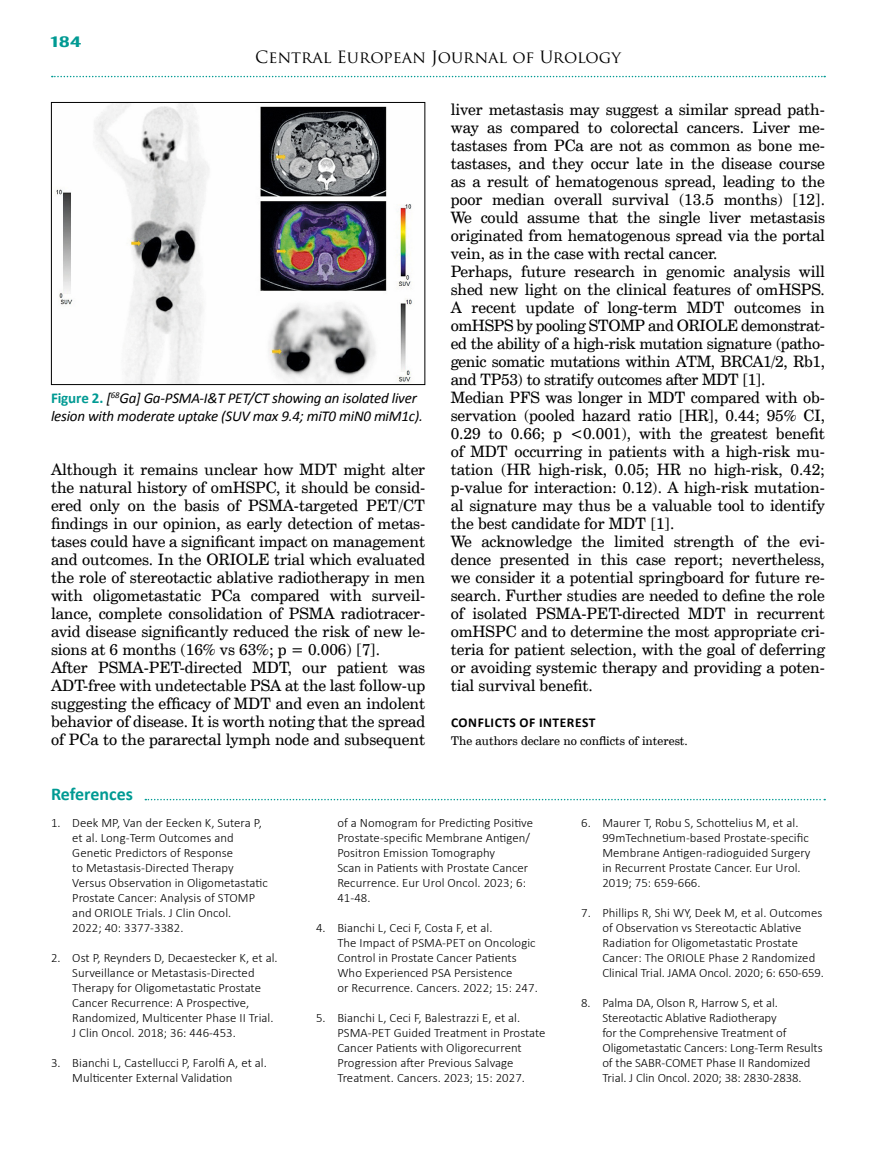
<style>
.page{position:relative;width:893px;height:1174px;background:#fff}
.page>*{position:absolute;margin:0;border:0;box-sizing:border-box;transform-origin:0 0}
.t1{font:700 18px "Calibri";color:#009a93}
.t2{font:16.5px "Trajan Pro";color:#000}
.t3{font:15.75px/18px "Cent Schbook EU";letter-spacing:-.005em;color:#000}
.t4{font:italic 15px/18px "Calibri";letter-spacing:-.015em;color:#000}
.t5{font:15px "Alternate Gothic No 2 EU";color:#009a93;scale:2 1}
.t6{font:700 13.5px "Calibri";color:#000}
.t7{font:300 12.75px/15px "Calibri";letter-spacing:.005em;color:#000}
.t8{font:12px "Cent Schbook EU";color:#000}
.s1{font-weight:700;font-style:normal;color:#009a93}
</style>
<div class="page">
<svg style="left:52px;top:76px;width:773px;height:1px"></svg>
<img style="left:56px;top:104px;width:357px;height:279px">
<div style="left:51px;top:102px;width:374px;height:283px;border:1px solid #000"></div>
<svg style="left:145px;top:799px;width:680px;height:1px"></svg>
<p class="t5" style="left:51px;top:33px;width:17px">184</p>
<p class="t2" style="left:255px;top:47px;width:367px">Central European Journal of Urology</p>
<p class="t4" style="left:51px;top:388px;width:373px"><span class="s1">Figure 2.</span> [<sup>68</sup>Ga] Ga-PSMA-I&amp;T PET/CT showing an isolated liver lesion with moderate uptake (SUV max 9.4; miT0 miN0 miM1c).</p>
<p class="t3" style="left:51px;top:461px;width:376px">Although it remains unclear how MDT might alter the natural history of omHSPC, it should be consid&shy;ered only on the basis of PSMA-targeted PET/CT findings in our opinion, as early detection of metas&shy;tases could have a significant impact on management and outcomes. In the ORIOLE trial which evaluated the role of stereotactic ablative radiotherapy in men with oligometastatic PCa compared with surveil&shy;lance, complete consolidation of PSMA radiotracer&shy;avid disease significantly reduced the risk of new le&shy;sions at 6 months (16% vs 63%; p = 0.006) [7].<br>After PSMA-PET-directed MDT, our patient was ADT-free with undetectable PSA at the last follow-up suggesting the efficacy of MDT and even an indolent behavior of disease. It is worth noting that the spread of PCa to the pararectal lymph node and subsequent</p>
<p class="t1" style="left:51px;top:782px;width:83px">References</p>
<p class="t3" style="left:451px;top:101px;width:376px">liver metastasis may suggest a similar spread path&shy;way as compared to colorectal cancers. Liver me&shy;tastases from PCa are not as common as bone me&shy;tastases, and they occur late in the disease course as a result of hematogenous spread, leading to the poor median overall survival (13.5 months) [12].<br>We could assume that the single liver metastasis originated from hematogenous spread via the portal vein, as in the case with rectal cancer.<br>Perhaps, future research in genomic analysis will shed new light on the clinical features of omHSPS.<br>A recent update of long-term MDT outcomes in omHSPS by pooling STOMP and ORIOLE demonstrat&shy;ed the ability of a high-risk mutation signature (patho&shy;genic somatic mutations within ATM, BRCA1/2, Rb1, and TP53) to stratify outcomes after MDT [1].<br>Median PFS was longer in MDT compared with ob&shy;servation (pooled hazard ratio [HR], 0.44; 95% CI, 0.29 to 0.66; p &lt;0.001), with the greatest benefit of MDT occurring in patients with a high-risk mu&shy;tation (HR high-risk, 0.05; HR no high-risk, 0.42; p-value for interaction: 0.12). A high-risk mutation&shy;al signature may thus be a valuable tool to identify the best candidate for MDT [1].<br>We acknowledge the limited strength of the evi&shy;dence presented in this case report; nevertheless, we consider it a potential springboard for future re&shy;search. Further studies are needed to define the role of isolated PSMA-PET-directed MDT in recurrent omHSPC and to determine the most appropriate cri&shy;teria for patient selection, with the goal of deferring or avoiding systemic therapy and providing a poten&shy;tial survival benefit.</p>
<p class="t6" style="left:451px;top:714px;width:17px">Conf</p>
<p class="t6" style="left:484px;top:714px;width:14px">licts</p>
<p class="t6" style="left:520px;top:714px;width:28px">of interest</p>
<p class="t8" style="left:451px;top:733px;width:239px">The authors declare no conflicts of interest.</p>
<p class="t7" style="left:72px;top:815px;width:197px;text-indent:-21px">1. Deek MP, Van der Eecken K, Sutera P, et al. Long-Term Outcomes and<br>Genetic Predictors of Response<br>to Metastasis-Directed Therapy<br>Versus Observation in Oligometastatic<br>Prostate Cancer: Analysis of STOMP and ORIOLE Trials. J Clin Oncol.<br>2022; 40: 3377-3382.</p>
<p class="t7" style="left:72px;top:950px;width:207px;text-indent:-21px">2. Ost P, Reynders D, Decaestecker K, et al.<br>Surveillance or Metastasis-Directed Therapy for Oligometastatic Prostate Cancer Recurrence: A Prospective, Randomized, Multicenter Phase II Trial.<br>J Clin Oncol. 2018; 36: 446-453.</p>
<p class="t7" style="left:72px;top:1055px;width:196px;text-indent:-21px">3. Bianchi L, Castellucci P, Farolfi A, et al.<br>Multicenter External Validation</p>
<p class="t7" style="left:337px;top:815px;width:197px">of a Nomogram for Predicting Positive<br>Prostate-specific Membrane Antigen/<br>Positron Emission Tomography<br>Scan in Patients with Prostate Cancer<br>Recurrence. Eur Urol Oncol. 2023; 6:<br>41-48.</p>
<p class="t7" style="left:337px;top:920px;width:202px;text-indent:-21px">4. Bianchi L, Ceci F, Costa F, et al.<br>The Impact of PSMA-PET on Oncologic Control in Prostate Cancer Patients Who Experienced PSA Persistence<br>or Recurrence. Cancers. 2022; 15: 247.</p>
<p class="t7" style="left:337px;top:1010px;width:210px;text-indent:-21px">5. Bianchi L, Ceci F, Balestrazzi E, et al.<br>PSMA-PET Guided Treatment in Prostate Cancer Patients with Oligorecurrent Progression after Previous Salvage Treatment. Cancers. 2023; 15: 2027.</p>
<p class="t7" style="left:602px;top:815px;width:210px;text-indent:-21px">6. Maurer T, Robu S, Schottelius M, et al.<br>99mTechnetium-based Prostate-specific Membrane Antigen-radioguided Surgery in Recurrent Prostate Cancer. Eur Urol.<br>2019; 75: 659-666.</p>
<p class="t7" style="left:602px;top:905px;width:223px;text-indent:-21px">7. Phillips R, Shi WY, Deek M, et al. Outcomes of Observation vs Stereotactic Ablative Radiation for Oligometastatic Prostate Cancer: The ORIOLE Phase 2 Randomized Clinical Trial. JAMA Oncol. 2020; 6: 650-659.</p>
<p class="t7" style="left:602px;top:995px;width:222px;text-indent:-21px">8. Palma DA, Olson R, Harrow S, et al.<br>Stereotactic Ablative Radiotherapy<br>for the Comprehensive Treatment of Oligometastatic Cancers: Long-Term Results of the SABR-COMET Phase II Randomized Trial. J Clin Oncol. 2020; 38: 2830-2838.</p>
</div>
